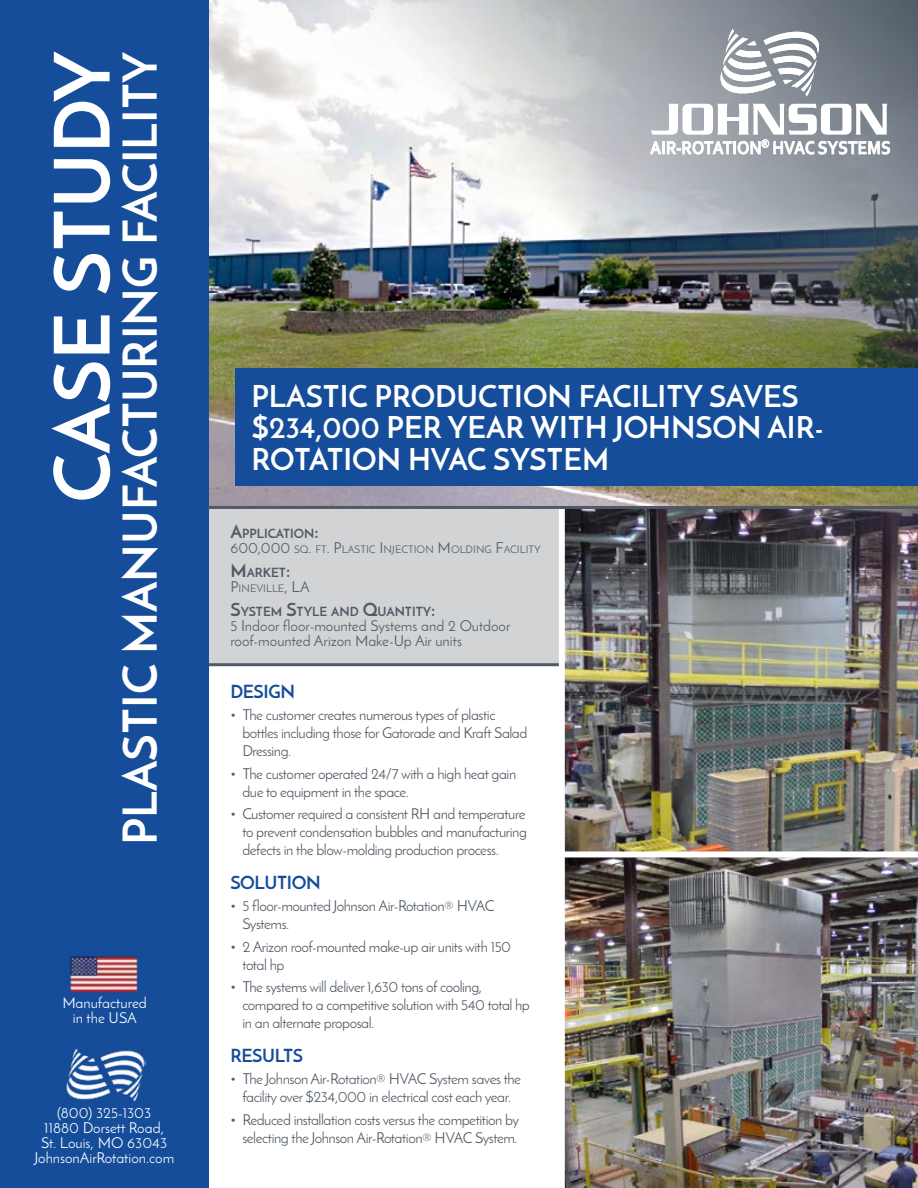
<style>
.page{position:relative;width:918px;height:1188px;background:#fff}
.page>*{position:absolute;margin:0;border:0;box-sizing:border-box;transform-origin:0 0}
.t1{font:700 76.5px "Josefin Sans";color:#fff}
.t2{font:700 46.5px "Josefin Sans";color:#fff}
.t3{font:700 30px/31.5px "Josefin Sans";color:#fff}
.t4{font:700 18px "Josefin Sans";letter-spacing:-.02em;color:#154d9a}
.t5{font:15px/18px "Josefin Sans";letter-spacing:-.03em;color:#4f5a65}
.t6{font:15px/15px "Josefin Sans";color:#fff;text-align:center}
.t7{font:15px/15px "Josefin Sans";color:#4f5a65}
.t8{font:700 12.6px "Josefin Sans";color:#4f5a65}
.t9{font:10.5px "Josefin Sans";color:#4f5a65}
.s1{font-size:18px}
.s2{font-size:15px}
</style>
<div class="page">
<img style="left:565px;top:509px;width:353px;height:679px">
<img style="left:208px;top:0;width:28px;height:506px">
<div style="left:204px;top:506px;width:358px;height:159px;background:#d1d3d5"></div>
<div style="left:0;top:0;width:208px;height:1188px;background:#154d9a"></div>
<img style="left:70px;top:956px;width:68px;height:37px">
<img style="left:66px;top:1048px;width:79px;height:54px">
<img style="left:236px;top:0;width:682px;height:506px">
<svg style="left:720px;top:29px;width:100px;height:68px"></svg>
<svg style="left:650px;top:104px;width:240px;height:51px"></svg>
<div style="left:236px;top:368px;width:682px;height:117px;background:#154d9a"></div>
<hr style="left:209px;top:663px;width:353px;height:3px;background:#4f5a65">
<div style="left:559px;top:507px;width:6px;height:681px;background:#fff"></div>
<hr style="left:208px;top:506px;width:710px;height:3px;background:#4f5a65">
<div style="left:563px;top:851px;width:355px;height:6px;background:#fff"></div>
<div style="left:352px;top:275px;width:24px;height:17px;background:#9295a8"></div>
<h1 class="t1" style="left:35px;top:503px;width:453px;rotate:-90deg">CASE STUDY</h1>
<h2 class="t2" style="left:111px;top:845px;width:794px;rotate:-90deg">PLASTIC MANUFACTURING FACILITY</h2>
<p class="t6" style="left:62px;top:995px;width:86px">Manufactured in the USA</p>
<p class="t6" style="left:34px;top:1105px;width:142px">(800) 325-1303<br>11880 Dorsett Road,<br>St. Louis, MO 63043<br>JohnsonAirRotation.com</p>
<h3 class="t3" style="left:251px;top:380px;width:574px">PLASTIC PRODUCTION FACILITY SAVES $234,000 PER YEAR WITH JOHNSON AIR-<br>ROTATION HVAC SYSTEM</h3>
<p class="t8" style="left:230px;top:525px;width:90px"><span class="s1">A</span>PPLICATION<span class="s1">:</span></p>
<p class="t9" style="left:230px;top:543px;width:312px"><span class="s2">600,000</span> SQ<span class="s2">.</span> FT<span class="s2">. P</span>LASTIC <span class="s2">I</span> NJECTION <span class="s2">M</span>OLDING <span class="s2">F</span>ACILITY</p>
<p class="t8" style="left:230px;top:564px;width:61px"><span class="s1">M</span>ARKET<span class="s1">:</span></p>
<p class="t9" style="left:230px;top:582px;width:71px"><span class="s2">P</span>INEVILLE<span class="s2">, LA</span></p>
<p class="t8" style="left:230px;top:603px;width:206px"><span class="s1">S</span>YSTEM <span class="s1">S</span>TYLE AND <span class="s1">Q</span>UANTITY<span class="s1">:</span></p>
<p class="t7" style="left:230px;top:618px;width:282px">5 Indoor floor-mounted Systems and 2 Outdoor roof-mounted Arizon Make-Up Air units</p>
<p class="t4" style="left:230px;top:680px;width:66px">DESIGN</p>
<p class="t5" style="left:242px;top:706px;width:287px;text-indent:-12px">• The customer creates numerous types of plastic bottles including those for Gatorade and Kraft Salad<br>Dressing.</p>
<p class="t5" style="left:242px;top:764px;width:275px;text-indent:-12px">• The customer operated 24/7 with a high heat gain due to equipment in the space.</p>
<p class="t5" style="left:242px;top:805px;width:286px;text-align:justify;text-indent:-12px">• Customer required a consistent RH and temperature to prevent condensation bubbles and manufacturing defects in the blow-molding production process.</p>
<p class="t4" style="left:230px;top:871px;width:92px">SOLUTION</p>
<p class="t5" style="left:242px;top:897px;width:254px;text-indent:-12px">• 5 floor-mounted Johnson Air-Rotation® HVAC<br>Systems.</p>
<p class="t5" style="left:242px;top:937px;width:270px;text-indent:-12px">• 2 Arizon roof-mounted make-up air units with 150 total hp</p>
<p class="t5" style="left:242px;top:978px;width:289px;text-indent:-12px">• The systems will deliver 1,630 tons of cooling, compared to a competitive solution with 540 total hp in an alternate proposal.</p>
<p class="t4" style="left:230px;top:1044px;width:74px">RESULTS</p>
<p class="t5" style="left:230px;top:1070px;width:292px;text-align:center">• The Johnson Air-Rotation® HVAC System saves the facility over $234,000 in electrical cost each year.</p>
<p class="t5" style="left:230px;top:1110px;width:290px;text-align:right">• Reduced installation costs versus the competition by selecting the Johnson Air-Rotation® HVAC System.</p>
</div>
